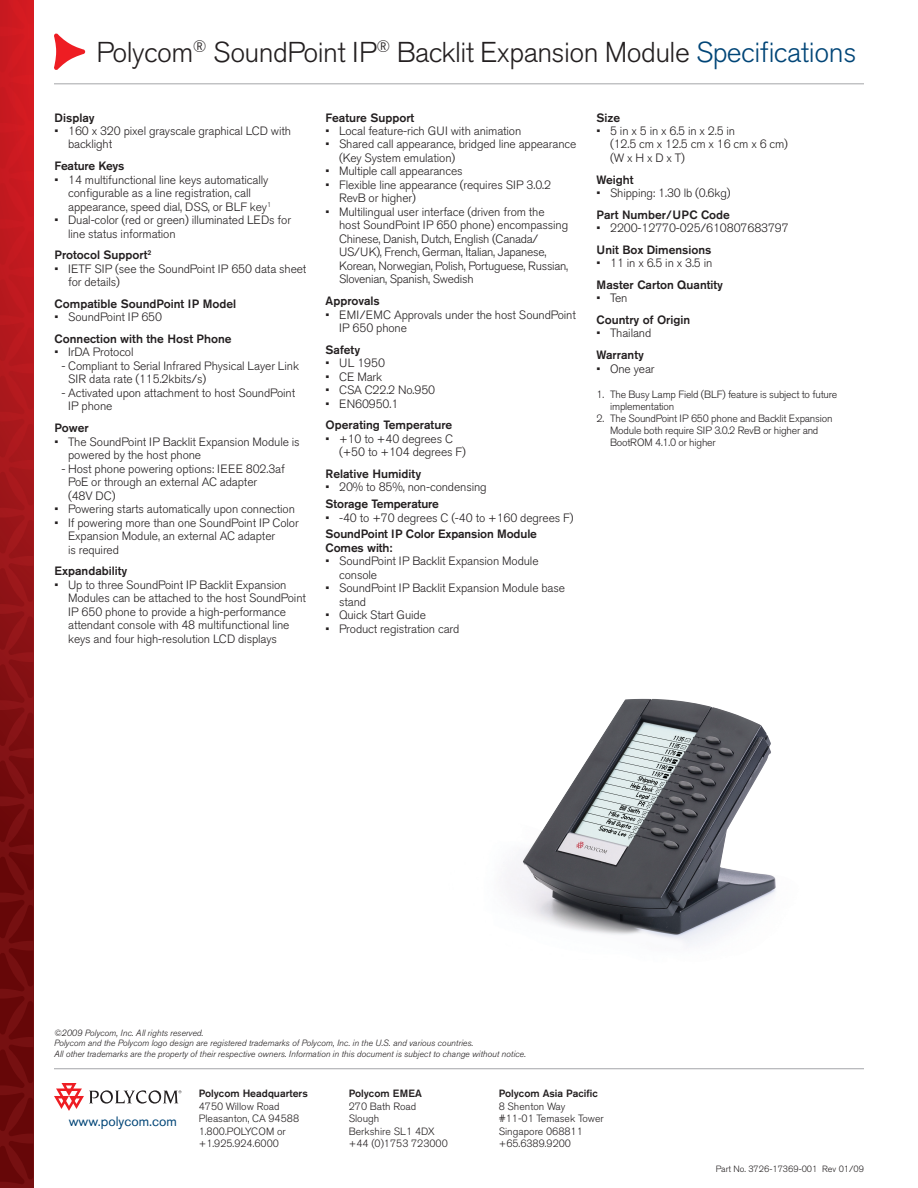
<style>
.page{position:relative;width:918px;height:1188px;background:#fff}
.page>*{position:absolute;margin:0;border:0;box-sizing:border-box;transform-origin:0 0}
.t1{font:300 28.5px "Akzidenz Grotesk BE";letter-spacing:-.02em;color:#231f20}
.t2{font:13.5px "Akzidenz Grotesk BE";color:#004577}
.t3{font:300 12px/13.5px "Akzidenz Grotesk BE";letter-spacing:-.01em;color:#231f20}
.t4{font:500 12px/13.5px "Akzidenz Grotesk BE";color:#231f20}
.t5{font:300 10.5px/12px "Akzidenz Grotesk BE";letter-spacing:-.02em;color:#231f20}
.t6{font:300 10.5px "Akzidenz Grotesk BE";color:#231f20}
.t7{font:500 10.5px "Akzidenz Grotesk BE";color:#231f20}
.t8{font:italic 300 9px "Akzidenz Grotesk BE";color:#231f20}
.t9{font:300 9px "Akzidenz Grotesk BE";color:#231f20}
.s1{color:#004577}
</style>
<div class="page">
<svg style="left:54px;top:34px;width:31px;height:36px"></svg>
<svg style="left:54px;top:1083px;width:127px;height:28px"></svg>
<hr style="left:54px;top:1068px;width:810px;height:1px;background:#a4a5a9">
<hr style="left:54px;top:83px;width:810px;height:1px;background:#a4a5a9">
<svg style="left:0;top:0;width:33px;height:1184px;background:#971216"></svg>
<img style="left:505px;top:699px;width:271px;height:247px">
<p class="t1" style="left:96px;top:36px;width:762px">Polycom<sup>®</sup> SoundPoint IP<sup>®</sup> Backlit Expansion Module <span class="s1">Specifications</span></p>
<p class="t4" style="left:55px;top:110px;width:41px">Display</p>
<p class="t3" style="left:68px;top:124px;width:224px;text-indent:-14px">• 160 x 320 pixel grayscale graphical LCD with backlight</p>
<p class="t4" style="left:55px;top:159px;width:71px">Feature Keys</p>
<p class="t3" style="left:68px;top:173px;width:205px;text-indent:-14px">• 14 multifunctional line keys automatically configurable as a line registration, call appearance, speed dial, DSS, or BLF key<sup>1</sup></p>
<p class="t3" style="left:68px;top:213px;width:225px;text-indent:-14px">• Dual-color (red or green) illuminated LEDs for line status information</p>
<p class="t4" style="left:55px;top:248px;width:98px">Protocol Support<sup>2</sup></p>
<p class="t3" style="left:68px;top:262px;width:240px;text-indent:-14px">• IETF SIP (see the SoundPoint IP 650 data sheet for details)</p>
<p class="t4" style="left:55px;top:297px;width:183px">Compatible SoundPoint IP Model</p>
<p class="t3" style="left:55px;top:311px;width:109px">• SoundPoint IP 650</p>
<p class="t4" style="left:55px;top:332px;width:178px">Connection with the Host Phone</p>
<p class="t3" style="left:55px;top:346px;width:80px">• IrDA Protocol</p>
<p class="t3" style="left:68px;top:359px;width:232px;text-indent:-7px">- Compliant to Serial Infrared Physical Layer Link<br>SIR data rate (115.2kbits/s)</p>
<p class="t3" style="left:68px;top:386px;width:229px;text-indent:-7px">- Activated upon attachment to host SoundPoint<br>IP phone</p>
<p class="t4" style="left:55px;top:421px;width:36px">Power</p>
<p class="t3" style="left:68px;top:435px;width:233px;text-indent:-14px">• The SoundPoint IP Backlit Expansion Module is powered by the host phone</p>
<p class="t3" style="left:68px;top:462px;width:218px;text-indent:-7px">- Host phone powering options: IEEE 802.3af<br>PoE or through an external AC adapter<br>(48V DC)</p>
<p class="t3" style="left:55px;top:502px;width:242px">• Powering starts automatically upon connection</p>
<p class="t3" style="left:68px;top:516px;width:232px;text-indent:-14px">• If powering more than one SoundPoint IP Color<br>Expansion Module, an external AC adapter<br>is required</p>
<p class="t4" style="left:55px;top:564px;width:74px">Expandability</p>
<p class="t3" style="left:68px;top:578px;width:239px;text-indent:-14px">• Up to three SoundPoint IP Backlit Expansion Modules can be attached to the host SoundPoint IP 650 phone to provide a high-performance attendant console with 48 multifunctional line keys and four high-resolution LCD displays</p>
<p class="t4" style="left:326px;top:110px;width:90px">Feature Support</p>
<p class="t3" style="left:326px;top:124px;width:197px">• Local feature-rich GUI with animation</p>
<p class="t3" style="left:339px;top:138px;width:239px;text-indent:-14px">• Shared call appearance, bridged line appearance (Key System emulation)</p>
<p class="t3" style="left:326px;top:165px;width:139px">• Multiple call appearances</p>
<p class="t3" style="left:339px;top:178px;width:214px;text-indent:-14px">• Flexible line appearance (requires SIP 3.0.2<br>RevB or higher)</p>
<p class="t3" style="left:339px;top:205px;width:231px;text-indent:-14px">• Multilingual user interface (driven from the host SoundPoint IP 650 phone) encompassing Chinese, Danish, Dutch, English (Canada/ US/UK), French, German, Italian, Japanese, Korean, Norwegian, Polish, Portuguese, Russian, Slovenian, Spanish, Swedish</p>
<p class="t4" style="left:326px;top:294px;width:56px">Approvals</p>
<p class="t3" style="left:339px;top:308px;width:238px;text-indent:-14px">• EMI/EMC Approvals under the host SoundPoint<br>IP 650 phone</p>
<p class="t4" style="left:326px;top:343px;width:36px">Safety</p>
<p class="t3" style="left:326px;top:357px;width:61px">• UL 1950</p>
<p class="t3" style="left:326px;top:370px;width:58px">• CE Mark</p>
<p class="t3" style="left:326px;top:384px;width:111px">• CSA C22.2 No.950</p>
<p class="t3" style="left:326px;top:397px;width:74px">• EN60950.1</p>
<p class="t4" style="left:326px;top:418px;width:128px">Operating Temperature</p>
<p class="t3" style="left:339px;top:432px;width:128px;text-indent:-14px">• +10 to +40 degrees C (+50 to +104 degrees F)</p>
<p class="t4" style="left:326px;top:467px;width:97px">Relative Humidity</p>
<p class="t3" style="left:326px;top:481px;width:163px">• 20% to 85%, non-condensing</p>
<p class="t4" style="left:326px;top:497px;width:115px">Storage Temperature</p>
<p class="t3" style="left:326px;top:511px;width:249px">• -40 to +70 degrees C (-40 to +160 degrees F)</p>
<p class="t4" style="left:326px;top:527px;width:213px">SoundPoint IP Color Expansion Module<br>Comes with:</p>
<p class="t3" style="left:339px;top:555px;width:201px;text-indent:-14px">• SoundPoint IP Backlit Expansion Module console</p>
<p class="t3" style="left:339px;top:582px;width:227px;text-indent:-14px">• SoundPoint IP Backlit Expansion Module base stand</p>
<p class="t3" style="left:326px;top:609px;width:102px">• Quick Start Guide</p>
<p class="t3" style="left:326px;top:622px;width:135px">• Product registration card</p>
<p class="t4" style="left:597px;top:110px;width:25px">Size</p>
<p class="t3" style="left:610px;top:124px;width:179px;text-indent:-14px">• 5 in x 5 in x 6.5 in x 2.5 in<br>(12.5 cm x 12.5 cm x 16 cm x 6 cm) (W x H x D x T)</p>
<p class="t4" style="left:597px;top:172px;width:38px">Weight</p>
<p class="t3" style="left:597px;top:186px;width:135px">• Shipping: 1.30 lb (0.6kg)</p>
<p class="t4" style="left:597px;top:208px;width:135px">Part Number/UPC Code</p>
<p class="t3" style="left:597px;top:222px;width:194px">• 2200-12770-025/610807683797</p>
<p class="t4" style="left:597px;top:243px;width:116px">Unit Box Dimensions</p>
<p class="t3" style="left:597px;top:257px;width:117px">• 11 in x 6.5 in x 3.5 in</p>
<p class="t4" style="left:597px;top:278px;width:128px">Master Carton Quantity</p>
<p class="t3" style="left:597px;top:292px;width:32px">• Ten</p>
<p class="t4" style="left:597px;top:313px;width:95px">Country of Origin</p>
<p class="t3" style="left:597px;top:327px;width:56px">• Thailand</p>
<p class="t4" style="left:597px;top:348px;width:49px">Warranty</p>
<p class="t3" style="left:597px;top:362px;width:60px">• One year</p>
<p class="t5" style="left:610px;top:389px;width:229px;text-indent:-14px">1. The Busy Lamp Field (BLF) feature is subject to future implementation</p>
<p class="t5" style="left:610px;top:413px;width:224px;text-indent:-14px">2. The SoundPoint IP 650 phone and Backlit Expansion<br>Module both require SIP 3.0.2 RevB or higher and<br>BootROM 4.1.0 or higher</p>
<p class="t8" style="left:54px;top:1028px;width:151px">©2009 Polycom, Inc. All rights reserved.</p>
<p class="t8" style="left:54px;top:1038px;width:421px">Polycom and the Polycom logo design are registered trademarks of Polycom, Inc. in the U.S. and various countries.</p>
<p class="t8" style="left:54px;top:1049px;width:473px">All other trademarks are the property of their respective owners. Information in this document is subject to change without notice.</p>
<p class="t2" style="left:69px;top:1113px;width:110px">www.polycom.com</p>
<p class="t7" style="left:199px;top:1087px;width:111px">Polycom Headquarters</p>
<p class="t7" style="left:349px;top:1087px;width:75px">Polycom EMEA</p>
<p class="t7" style="left:499px;top:1087px;width:101px">Polycom Asia Pacific</p>
<p class="t6" style="left:199px;top:1100px;width:82px">4750 Willow Road</p>
<p class="t6" style="left:349px;top:1100px;width:69px">270 Bath Road</p>
<p class="t6" style="left:499px;top:1100px;width:68px">8 Shenton Way</p>
<p class="t6" style="left:199px;top:1113px;width:102px">Pleasanton, CA 94588</p>
<p class="t5" style="left:349px;top:1113px;width:32px">Slough</p>
<p class="t6" style="left:499px;top:1113px;width:107px">#11-01 Temasek Tower</p>
<p class="t6" style="left:199px;top:1125px;width:89px">1.800.POLYCOM or</p>
<p class="t6" style="left:349px;top:1125px;width:88px">Berkshire SL1 4DX</p>
<p class="t6" style="left:499px;top:1125px;width:86px">Singapore 068811</p>
<p class="t6" style="left:199px;top:1138px;width:82px">+1.925.924.6000</p>
<p class="t6" style="left:349px;top:1138px;width:101px">+44 (0)1753 723000</p>
<p class="t6" style="left:499px;top:1138px;width:74px">+65.6389.9200</p>
<p class="t9" style="left:716px;top:1163px;width:150px">Part No. 3726-17369-001 Rev 01/09</p>
</div>
